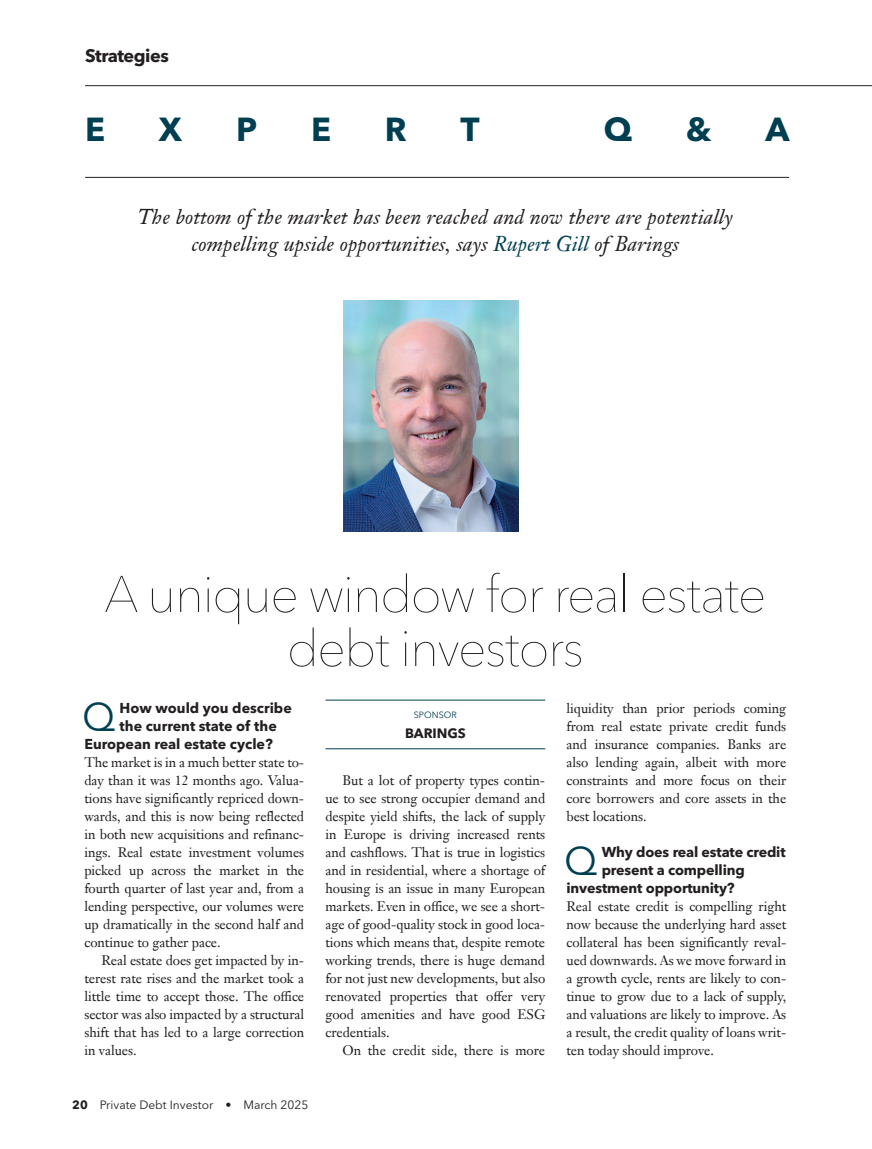
<style>
.page{position:relative;width:872px;height:1149px;background:#fff}
.page>*{position:absolute;margin:0;border:0;box-sizing:border-box;transform-origin:0 0}
.B_Headline_32_36_centred{font:200 51px/54px "Avenir Next LT Pro";letter-spacing:-.03em;color:#231f20;text-align:center}
.E_Analysis_Q_A_Question{font:39.6px "Avenir Next LT Pro";color:#003f52}
.t1{font:700 33px "Avenir Next LT Pro";color:#003f52}
.D_Standfirst_italic_centred{font:italic 21px/27px "Janson Text LT Pro";letter-spacing:.005em;color:#231f20;text-align:center}
.t2{font:700 18px "Avenir Next LT Pro";letter-spacing:-.025em;color:#231f20}
.E_Analysis_Q_A_Question-2{font:700 14.25px "Avenir Next LT Pro";letter-spacing:-.01em;color:#231f20}
.G__Analysis_Body_Indent{font:13.5px/18px "Janson Text LT Pro";letter-spacing:-.005em;color:#231f20;text-align:justify}
.F_Analysis_Body_NO_indent{font:13.5px/18px "Janson Text LT Pro";letter-spacing:-.005em;color:#231f20;text-align:justify}
.S1_Sponsor_name{font:700 13.5px "Avenir Next LT Pro";letter-spacing:-.005em;color:#231f20}
.t3{font:12px "Avenir Next LT Pro";color:#231f20}
.S_Sponsor_heading{font:9px "Avenir Next LT Pro";color:#003f52}
.s1{color:#003f52}
.s2{font-weight:700}
</style>
<div class="page">
<hr style="left:85px;top:177px;width:704px;height:1px;background:#231f20">
<hr style="left:85px;top:85px;width:787px;height:1px;background:#231f20">
<img style="left:343px;top:301px;width:176px;height:230px">
<hr style="left:325px;top:699px;width:220px;height:1px;background:#003f52">
<hr style="left:325px;top:748px;width:220px;height:1px;background:#003f52">
<h3 class="t2" style="left:85px;top:45px;width:85px">Strategies</h3>
<h3 class="t1" style="left:85px;top:110px;width:22px">E</h3>
<h3 class="t1" style="left:159px;top:110px;width:25px">X</h3>
<h3 class="t1" style="left:236px;top:110px;width:23px">P</h3>
<h3 class="t1" style="left:311px;top:110px;width:22px">E</h3>
<h3 class="t1" style="left:385px;top:110px;width:23px">R</h3>
<h3 class="t1" style="left:460px;top:110px;width:21px">T</h3>
<h3 class="t1" style="left:604px;top:110px;width:30px">Q</h3>
<h3 class="t1" style="left:686px;top:110px;width:27px">&amp;</h3>
<h3 class="t1" style="left:765px;top:110px;width:26px">A</h3>
<p class="D_Standfirst_italic_centred" style="left:138px;top:203px;width:596px">The bottom of the market has been reached and now there are potentially compelling upside opportunities, says <span class="s1">Rupert Gill</span> of Barings</p>
<p class="B_Headline_32_36_centred" style="left:104px;top:567px;width:663px">A unique window for real estate debt investors</p>
<p class="E_Analysis_Q_A_Question" style="left:82px;top:692px;width:35px">Q</p>
<p class="E_Analysis_Q_A_Question-2" style="left:120px;top:698px;width:174px">How would you describe</p>
<p class="E_Analysis_Q_A_Question-2" style="left:120px;top:716px;width:159px">the current state of the</p>
<p class="E_Analysis_Q_A_Question-2" style="left:84px;top:734px;width:190px">European real estate cycle?</p>
<p class="F_Analysis_Body_NO_indent" style="left:84px;top:752px;width:221px">The market is in a much better state to&shy;day than it was 12 months ago. Valua&shy;tions have significantly repriced down&shy;wards, and this is now being reflected in both new acquisitions and refinanc&shy;ings. Real estate investment volumes picked up across the market in the fourth quarter of last year and, from a lending perspective, our volumes were up dramatically in the second half and continue to gather pace.</p>
<p class="G__Analysis_Body_Indent" style="left:84px;top:950px;width:221px;text-indent:17px">Real estate does get impacted by in&shy;terest rate rises and the market took a little time to accept those. The office sector was also impacted by a structural shift that has led to a large correction in values.</p>
<p class="t3" style="left:72px;top:1097px;width:237px"><span class="s2">20</span> Private Debt Investor • March 2025</p>
<p class="S_Sponsor_heading" style="left:414px;top:709px;width:44px">SPONSOR</p>
<p class="S1_Sponsor_name" style="left:405px;top:724px;width:62px">BARINGS</p>
<p class="G__Analysis_Body_Indent" style="left:325px;top:770px;width:221px;text-indent:17px">But a lot of property types contin&shy;ue to see strong occupier demand and despite yield shifts, the lack of supply in Europe is driving increased rents and cashflows. That is true in logistics and in residential, where a shortage of housing is an issue in many European markets. Even in office, we see a short&shy;age of good-quality stock in good loca&shy;tions which means that, despite remote working trends, there is huge demand for not just new developments, but also renovated properties that offer very good amenities and have good ESG credentials.</p>
<p class="G__Analysis_Body_Indent" style="left:342px;top:1040px;width:204px">On the credit side, there is more</p>
<p class="G__Analysis_Body_Indent" style="left:566px;top:698px;width:221px">liquidity than prior periods coming from real estate private credit funds and insurance companies. Banks are also lending again, albeit with more constraints and more focus on their core borrowers and core assets in the best locations.</p>
<p class="E_Analysis_Q_A_Question" style="left:564px;top:836px;width:35px">Q</p>
<p class="E_Analysis_Q_A_Question-2" style="left:601px;top:842px;width:185px">Why does real estate credit</p>
<p class="E_Analysis_Q_A_Question-2" style="left:601px;top:860px;width:145px">present a compelling</p>
<p class="E_Analysis_Q_A_Question-2" style="left:566px;top:878px;width:170px">investment opportunity?</p>
<p class="F_Analysis_Body_NO_indent" style="left:566px;top:896px;width:221px">Real estate credit is compelling right now because the underlying hard asset collateral has been significantly reval&shy;ued downwards. As we move forward in a growth cycle, rents are likely to con&shy;tinue to grow due to a lack of supply, and valuations are likely to improve. As a result, the credit quality of loans writ&shy;ten today should improve.</p>
</div>
